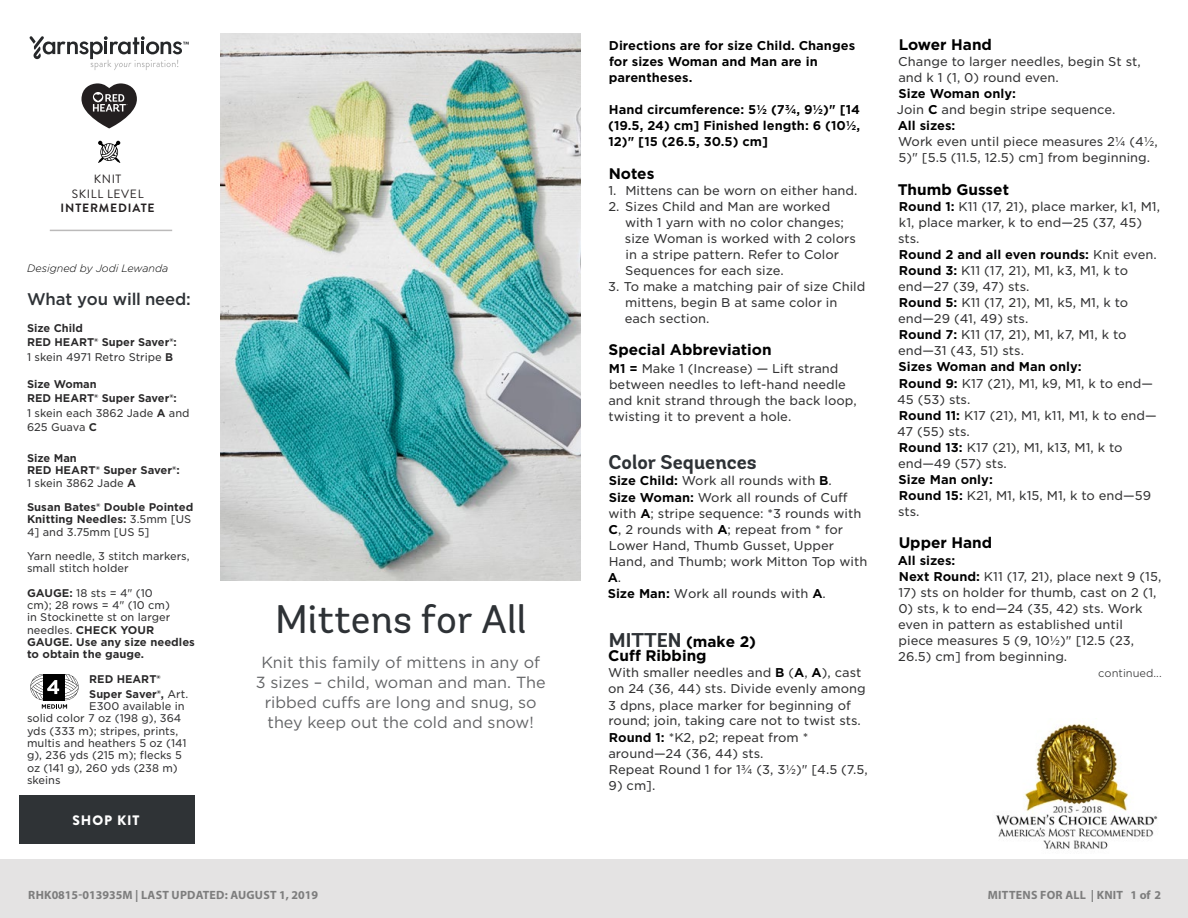
<style>
.page{position:relative;width:1188px;height:918px;background:#fff}
.page>*{position:absolute;margin:0;border:0;box-sizing:border-box;transform-origin:0 0}
.t1{font:39.9px "Andes Rounded";color:#2e3236}
.t2{font:700 19.95px "Andes Rounded";color:#2e3236}
.t3{font:500 16.8px "Gotham";letter-spacing:-.01em;color:#2e3236}
.t4{font:16.05px/20px "Gotham";color:#636466;text-align:center}
.t5{font:700 15.3px/14.5px "Gotham";color:#000}
.t6{font:900 13.65px "Brandon Grotesque";letter-spacing:.065em;color:#fff}
.t7{font:12.3px/16px "Gotham S Sm";color:#333334}
.t8{font:700 12.3px/16px "Gotham S Sm";color:#000}
.t9{font:700 12px "Myriad Pro";letter-spacing:.02em;color:#7d7d7d}
.Skill_Level{font:12px "Brandon Grotesque";letter-spacing:.055em;color:#231f20}
.Skill_Level-2{font:700 12px "Brandon Grotesque";letter-spacing:.07em;color:#231f20}
.t10{font:10.65px/12.3px "Gotham S Sm";color:#333334}
.t11{font:700 10.65px/14.5px "Gotham S Sm";color:#292829}
.t12{font:italic 300 10.65px "Gotham Rounded";color:#000}
.t13{font:300 10.65px "Gotham S Sm";color:#333334}
.t14{font:10.65px "Gotham S Sm";color:#58595b}
.t15{font:9.15px "Gotham";letter-spacing:.02em;color:#58595b}
.s1{font-weight:400;color:#333334}
.s2{font-weight:700;color:#292829}
.s3{font-weight:700;color:#000}
.s4{font-family:"Andes Rounded";font-size:19.95px;color:#2e3236}
.s5{font-weight:500}
</style>
<div class="page">
<svg style="left:30px;top:674px;width:49px;height:35px"></svg>
<img style="left:221px;top:34px;width:360px;height:547px">
<img style="left:995px;top:723px;width:163px;height:127px">
<div style="left:0;top:860px;width:1188px;height:58px;background:#e4e3e3"></div>
<svg style="left:98px;top:141px;width:22px;height:22px"></svg>
<svg style="left:30px;top:36px;width:159px;height:34px"></svg>
<svg style="left:81px;top:83px;width:56px;height:45px"></svg>
<hr style="left:50px;top:230px;width:122px;height:1px;background:#bbbaba">
<div style="left:19px;top:795px;width:175px;height:48px;background:#2f3336"></div>
<p class="Skill_Level" style="left:94px;top:171px;width:29px">KNIT</p>
<p class="Skill_Level" style="left:72px;top:185px;width:73px">SKILL LEVEL</p>
<p class="Skill_Level-2" style="left:61px;top:200px;width:96px">INTERMEDIATE</p>
<p class="t12" style="left:27px;top:262px;width:143px">Designed by Jodi Lewanda</p>
<p class="t3" style="left:27px;top:288px;width:165px">What you will need:</p>
<p class="t11" style="left:27px;top:321px;width:151px">Size Child<br>RED HEART® Super Saver®:<br><span class="s1">1 skein 4971 Retro Stripe</span> B</p>
<p class="t11" style="left:27px;top:376px;width:164px">Size Woman<br>RED HEART® Super Saver®:<br><span class="s1">1 skein each 3862 Jade</span> A <span class="s1">and<br>625 Guava</span> C</p>
<p class="t11" style="left:27px;top:452px;width:154px;line-height:12.3px">Size Man<br>RED HEART® Super Saver®:<br><span class="s1">1 skein 3862 Jade</span> A</p>
<p class="t11" style="left:27px;top:501px;width:168px;line-height:12.3px">Susan Bates® Double Pointed<br>Knitting Needles: <span class="s1">3.5mm [US<br>4] and 3.75mm [US 5]</span></p>
<p class="t10" style="left:27px;top:550px;width:164px">Yarn needle, 3 stitch markers, small stitch holder</p>
<p class="t10" style="left:27px;top:587px;width:169px"><span class="s2">GAUGE:</span> 18 sts = 4" (10<br>cm); 28 rows = 4" (10 cm)<br>in Stockinette st on larger needles. <span class="s2">CHECK YOUR<br>GAUGE. Use any size needles to obtain the gauge.</span></p>
<p class="t11" style="left:89px;top:672px;width:100px">RED HEART®<br>Super Saver®, <span class="s1">Art.</span></p>
<p class="t10" style="left:27px;top:700px;width:161px;text-indent:62px">E300 available in solid color 7 oz (198 g), 364 yds (333 m); stripes, prints, multis and heathers 5 oz (141 g), 236 yds (215 m); flecks 5 oz (141 g), 260 yds (238 m) skeins</p>
<p class="t6" style="left:72px;top:810px;width:69px">SHOP KIT</p>
<p class="t1" style="left:275px;top:595px;width:253px">Mittens for All</p>
<p class="t4" style="left:256px;top:652px;width:291px">Knit this family of mittens in any of 3 sizes – child, woman and man. The ribbed cuffs are long and snug, so they keep out the cold and snow!</p>
<p class="t8" style="left:609px;top:37px;width:248px">Directions are for size Child. Changes for sizes Woman and Man are in parentheses.</p>
<p class="t8" style="left:608px;top:102px;width:254px;text-align:justify">Hand circumference: 5½ (7¾, 9½)" [14 (19.5, 24) cm] Finished length: 6 (10½, 12)" [15 (26.5, 30.5) cm]</p>
<p class="t5" style="left:609px;top:166px;width:47px">Notes</p>
<p class="t7" style="left:608px;top:182px;width:251px">1. Mittens can be worn on either hand.</p>
<p class="t7" style="left:625px;top:198px;width:233px;text-indent:-16px">2. Sizes Child and Man are worked with 1 yarn with no color changes; size Woman is worked with 2 colors in a stripe pattern. Refer to Color<br>Sequences for each size.</p>
<p class="t7" style="left:625px;top:278px;width:242px;text-indent:-17px">3. To make a matching pair of size Child mittens, begin B at same color in each section.</p>
<p class="t5" style="left:609px;top:343px;width:165px">Special Abbreviation</p>
<p class="t7" style="left:608px;top:360px;width:250px"><span class="s3">M1 =</span> Make 1 (Increase) — Lift strand between needles to left-hand needle and knit strand through the back loop, twisting it to prevent a hole.</p>
<p class="t2" style="left:609px;top:450px;width:150px">Color Sequences</p>
<p class="t7" style="left:608px;top:473px;width:261px"><span class="s3">Size Child:</span> Work all rounds with <span class="s3">B</span>.<br><span class="s3">Size Woman:</span> Work all rounds of Cuff with <span class="s3">A</span>; stripe sequence: *3 rounds with<br><span class="s3">C</span>, 2 rounds with <span class="s3">A</span>; repeat from * for<br>Lower Hand, Thumb Gusset, Upper<br>Hand, and Thumb; work Mitton Top with<br><span class="s3">A</span>.<br><span class="s3">Size Man:</span> Work all rounds with <span class="s3">A</span>.</p>
<p class="t5" style="left:608px;top:634px;width:149px"><span class="s4">MITTEN</span> (make 2)<br>Cuff Ribbing</p>
<p class="t7" style="left:608px;top:664px;width:259px">With smaller needles and <span class="s3">B</span> (<span class="s3">A</span>, <span class="s3">A</span>), cast on 24 (36, 44) sts. Divide evenly among 3 dpns, place marker for beginning of round; join, taking care not to twist sts.</p>
<p class="t7" style="left:608px;top:729px;width:261px"><span class="s3">Round 1:</span> *K2, p2; repeat from * around—24 (36, 44) sts.<br>Repeat Round 1 for 1¾ (3, 3½)" [4.5 (7.5,</p>
<p class="t7" style="left:609px;top:777px;width:48px">9) cm].</p>
<p class="t5" style="left:899px;top:37px;width:95px">Lower Hand</p>
<p class="t7" style="left:897px;top:53px;width:263px">Change to larger needles, begin St st, and k 1 (1, 0) round even.<br><span class="s3">Size Woman only:<br></span>Join <span class="s3">C</span> and begin stripe sequence.<br><span class="s3">All sizes:<br></span>Work even until piece measures 2¼ (4½,<br>5)" [5.5 (11.5, 12.5) cm] from beginning.</p>
<p class="t5" style="left:898px;top:182px;width:113px">Thumb Gusset</p>
<p class="t7" style="left:897px;top:198px;width:264px"><span class="s3">Round 1:</span> K11 (17, 21), place marker, k1, M1, k1, place marker, k to end—25 (37, 45) sts.<br><span class="s3">Round 2 and all even rounds:</span> Knit even.<br><span class="s3">Round 3:</span> K11 (17, 21), M1, k3, M1, k to end—27 (39, 47) sts.<br><span class="s3">Round 5:</span> K11 (17, 21), M1, k5, M1, k to end—29 (41, 49) sts.<br><span class="s3">Round 7:</span> K11 (17, 21), M1, k7, M1, k to end—31 (43, 51) sts.<br><span class="s3">Sizes Woman and Man only:<br>Round 9:</span> K17 (21), M1, k9, M1, k to end—<br>45 (53) sts.<br><span class="s3">Round 11:</span> K17 (21), M1, k11, M1, k to end—<br>47 (55) sts.<br><span class="s3">Round 13:</span> K17 (21), M1, k13, M1, k to end—49 (57) sts.<br><span class="s3">Size Man only:<br>Round 15:</span> K21, M1, k15, M1, k to end—59 sts.</p>
<p class="t5" style="left:899px;top:536px;width:95px">Upper Hand</p>
<p class="t7" style="left:898px;top:552px;width:265px"><span class="s3">All sizes:<br>Next Round:</span> K11 (17, 21), place next 9 (15,</p>
<p class="t7" style="left:898px;top:584px;width:260px">17) sts on holder for thumb, cast on 2 (1,</p>
<p class="t7" style="left:898px;top:600px;width:246px">0) sts, k to end—24 (35, 42) sts. Work even in pattern as established until piece measures 5 (9, 10½)" [12.5 (23, 26.5) cm] from beginning.</p>
<p class="t13" style="left:1098px;top:666px;width:65px">continued...</p>
<p class="t9" style="left:28px;top:887px;width:291px">RHK0815-013935M | LAST UPDATED: AUGUST 1, 2019</p>
<p class="t9" style="left:988px;top:887px;width:175px">MITTENS FOR ALL | KNIT 1 of 2</p>
<p class="t15" style="left:27px;top:893px;width:98px">©2018 Coats &amp; Clark</p>
<p class="t14" style="left:1100px;top:891px;width:63px">Page <span class="s5">1</span> of <span class="s5">2</span></p>
</div>
